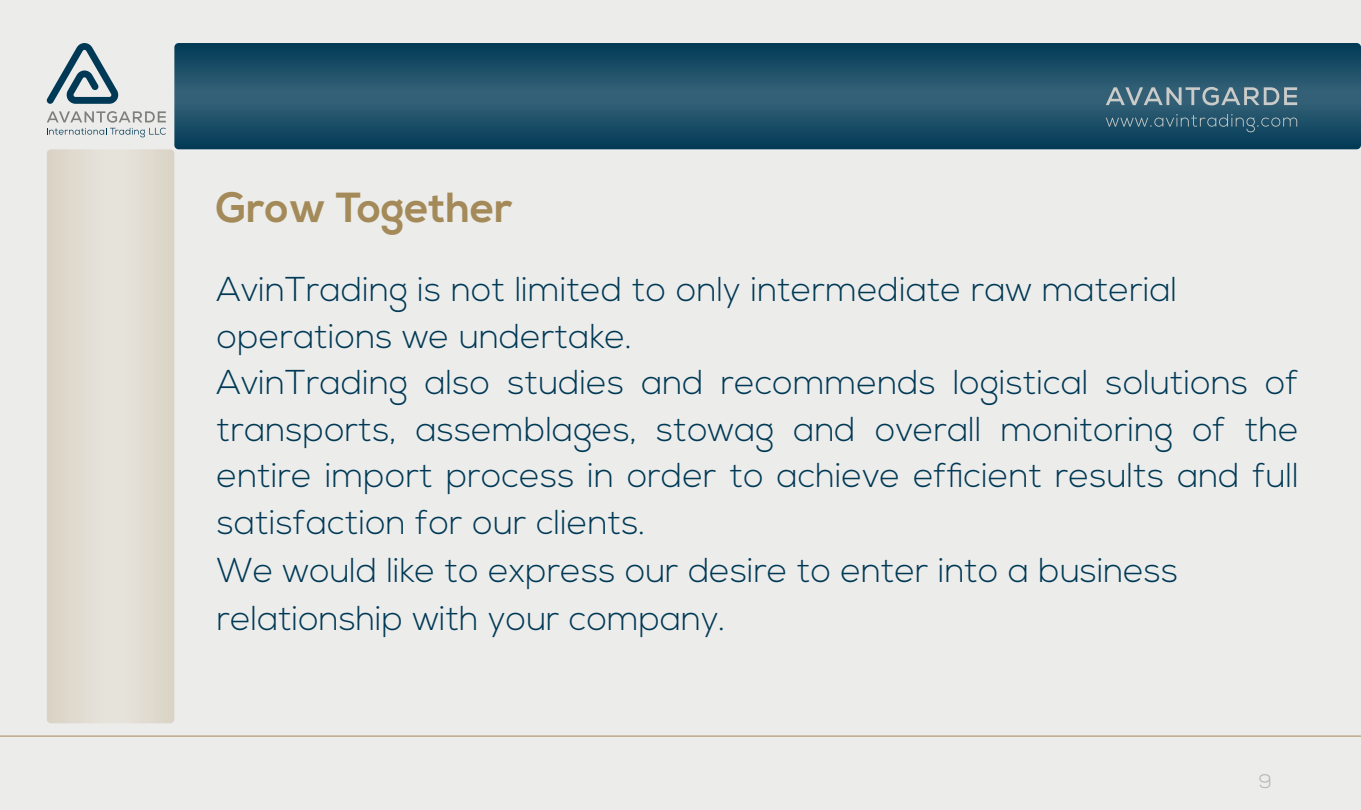
<style>
.page{position:relative;width:1361px;height:810px;background:#fff}
.page>*{position:absolute;margin:0;border:0;box-sizing:border-box;transform-origin:0 0}
.t1{font:700 42px "Nexa";color:#a38a58}
.t2{font:300 34.5px/47px "Nexa";letter-spacing:.005em;color:#003955}
.t3{font:300 19.5px "Nexa";color:#b1b3ae}
</style>
<div class="page">
<div style="left:0;top:1px;width:1361px;height:809px;background:#ececeb"></div>
<div style="left:47px;top:149px;width:127px;height:574px;background:#e1dcd2;border-radius:4px"></div>
<hr style="left:0;top:736px;width:1361px;height:1px;background:#a38a58">
<svg style="left:47px;top:43px;width:72px;height:61px"></svg>
<svg style="left:47px;top:111px;width:119px;height:26px"></svg>
<svg style="left:174px;top:43px;width:1187px;height:106px;background:#1b4e67"></svg>
<svg style="left:1106px;top:87px;width:191px;height:18px;background:#688693"></svg>
<svg style="left:1106px;top:114px;width:191px;height:18px;background:#2f5c72"></svg>
<p class="t1" style="left:216px;top:183px;width:298px">Grow Together</p>
<p class="t2" style="left:217px;top:267px;width:1083px">AvinTrading is not limited to only intermediate raw material operations we undertake.<br>AvinTrading also studies and recommends logistical solutions of transports, assemblages, stowag and overall monitoring of the entire import process in order to achieve efficient results and full satisfaction for our clients.<br>We would like to express our desire to enter into a business relationship with your company.</p>
<p class="t3" style="left:1259px;top:770px;width:15px">9</p>
</div>
